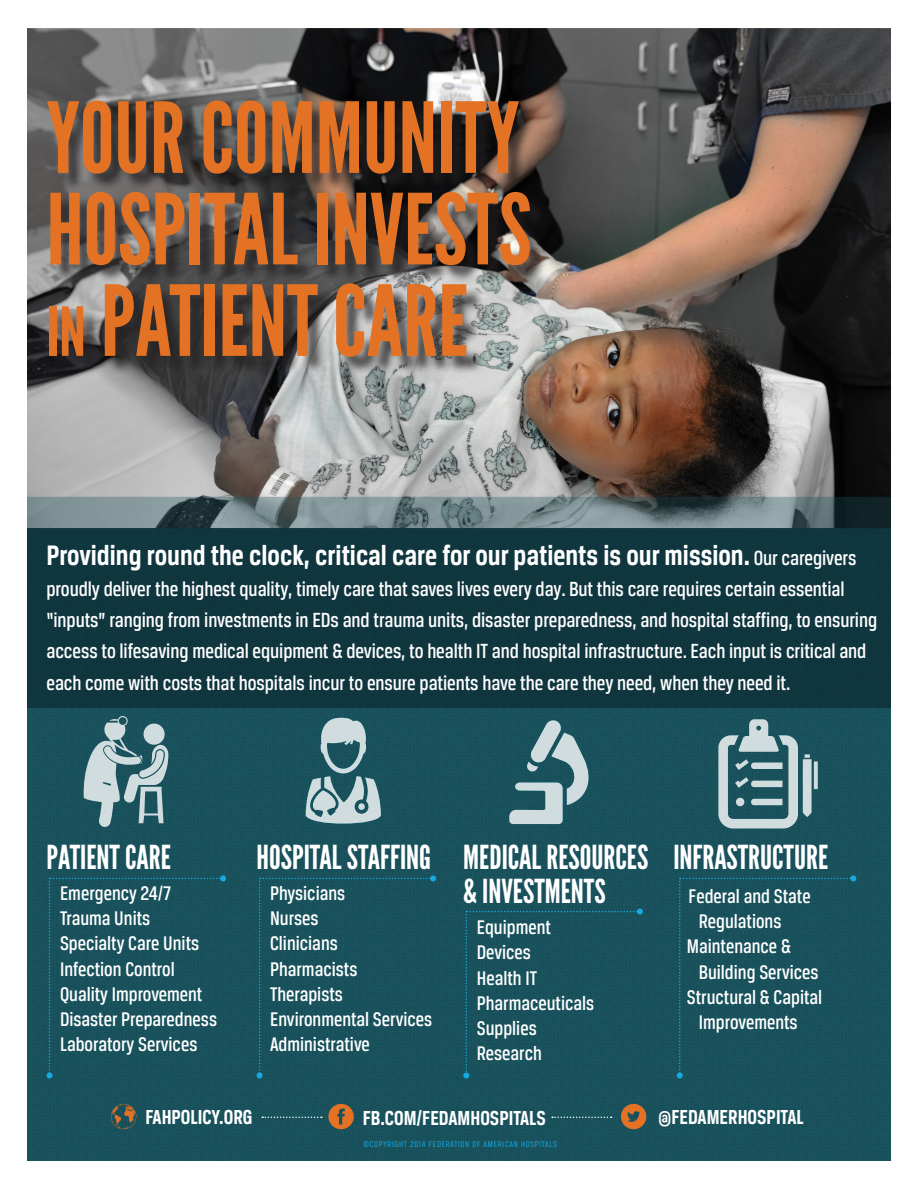
<style>
.page{position:relative;width:918px;height:1188px;background:#fff}
.page>*{position:absolute;margin:0;border:0;box-sizing:border-box;transform-origin:0 0}
.t1{font:97.5px/91.5px "League Gothic";color:#e47225}
.t2{font:33px/34.2px "League Gothic";color:#fff}
.t3{font:700 30px "Breuer Condensed";color:#fff}
.t4{font:500 21.75px/31.2px "Breuer Condensed";letter-spacing:-.005em;color:#fff}
.t5{font:700 21.45px "Breuer Condensed";color:#fff}
.t6{font:500 21px/25.2px "Breuer Condensed";color:#fff}
.t7{font:9px "Breuer Condensed";letter-spacing:.08em;color:#14a9e1}
.s1{font-size:67.5px}
.s2{font-weight:500;font-size:21.75px}
</style>
<div class="page">
<img style="left:27px;top:28px;width:864px;height:1133px">
<div style="left:27px;top:528px;width:864px;height:179px;background:#10353e"></div>
<svg style="left:111px;top:1104px;width:25px;height:25px"></svg>
<svg style="left:328px;top:1104px;width:26px;height:25px"></svg>
<svg style="left:621px;top:1104px;width:25px;height:25px"></svg>
<svg style="left:262px;top:1117px;width:60px;height:1px"></svg>
<svg style="left:552px;top:1117px;width:60px;height:1px"></svg>
<svg style="left:82px;top:716px;width:86px;height:111px;background:#6b8f96"></svg>
<div style="left:46px;top:875px;width:180px;height:203px;background:#18515c"></div>
<div style="left:257px;top:875px;width:179px;height:203px;background:#18515c"></div>
<svg style="left:306px;top:717px;width:75px;height:108px;background:#698e96"></svg>
<div style="left:463px;top:909px;width:180px;height:169px;background:#18515c"></div>
<svg style="left:509px;top:719px;width:81px;height:105px;background:#618890"></svg>
<div style="left:50px;top:103px;width:498px;height:272px;background:#231f20;opacity:.75"></div>
<svg style="left:718px;top:719px;width:94px;height:110px;background:#678c93"></svg>
<svg style="left:814px;top:761px;width:4px;height:28px"></svg>
<div style="left:677px;top:875px;width:179px;height:203px;background:#19515c"></div>
<p class="t1" style="left:46px;top:93px;width:487px">YOUR COMMUNITY<br>HOSPITAL INVESTS<br><span class="s1">IN</span> PATIENT CARE</p>
<p class="t3" style="left:46px;top:539px;width:812px">Providing round the clock, critical care for our patients is our mission. <span class="s2">Our caregivers</span></p>
<p class="t4" style="left:46px;top:573px;width:832px">proudly deliver the highest quality, timely care that saves lives every day. But this care requires certain essential “inputs” ranging from investments in EDs and trauma units, disaster preparedness, and hospital staffing, to ensuring access to lifesaving medical equipment &amp; devices, to health IT and hospital infrastructure. Each input is critical and each come with costs that hospitals incur to ensure patients have the care they need, when they need it.</p>
<p class="t2" style="left:46px;top:840px;width:126px">PATIENT CARE</p>
<p class="t6" style="left:60px;top:880px;width:113px">Emergency 24/7</p>
<p class="t6" style="left:60px;top:906px;width:92px">Trauma Units</p>
<p class="t6" style="left:60px;top:931px;width:141px">Specialty Care Units</p>
<p class="t6" style="left:60px;top:956px;width:116px">Infection Control</p>
<p class="t6" style="left:60px;top:981px;width:144px">Quality Improvement</p>
<p class="t6" style="left:60px;top:1006px;width:159px">Disaster Preparedness</p>
<p class="t6" style="left:60px;top:1032px;width:139px">Laboratory Services</p>
<p class="t2" style="left:257px;top:840px;width:176px">HOSPITAL STAFFING</p>
<p class="t6" style="left:270px;top:880px;width:77px">Physicians</p>
<p class="t6" style="left:270px;top:906px;width:50px">Nurses</p>
<p class="t6" style="left:270px;top:931px;width:69px">Clinicians</p>
<p class="t6" style="left:270px;top:956px;width:89px">Pharmacists</p>
<p class="t6" style="left:270px;top:981px;width:74px">Therapists</p>
<p class="t6" style="left:270px;top:1006px;width:164px">Environmental Services</p>
<p class="t6" style="left:270px;top:1032px;width:101px">Administrative</p>
<p class="t2" style="left:463px;top:840px;width:187px">MEDICAL RESOURCES &amp; INVESTMENTS</p>
<p class="t6" style="left:477px;top:915px;width:76px">Equipment</p>
<p class="t6" style="left:477px;top:940px;width:56px">Devices</p>
<p class="t6" style="left:477px;top:965px;width:62px">Health IT</p>
<p class="t6" style="left:477px;top:990px;width:119px">Pharmaceuticals</p>
<p class="t6" style="left:477px;top:1015px;width:61px">Supplies</p>
<p class="t6" style="left:477px;top:1041px;width:67px">Research</p>
<p class="t2" style="left:673px;top:840px;width:156px">INFRASTRUCTURE</p>
<p class="t6" style="left:699px;top:883px;width:113px;text-indent:-10px">Federal and State<br>Regulations</p>
<p class="t6" style="left:699px;top:934px;width:121px;text-indent:-12px">Maintenance &amp;<br>Building Services</p>
<p class="t6" style="left:687px;top:984px;width:137px">Structural &amp; Capital</p>
<p class="t6" style="left:699px;top:1009px;width:100px">Improvements</p>
<p class="t5" style="left:145px;top:1105px;width:109px">FAHPOLICY.ORG</p>
<p class="t5" style="left:363px;top:1106px;width:185px">FB.COM/FEDAMHOSPITALS</p>
<p class="t5" style="left:658px;top:1105px;width:147px">@FEDAMERHOSPITAL</p>
<p class="t7" style="left:364px;top:1139px;width:195px">©COPYRIGHT 2014 FEDERATION OF AMERICAN HOSPITALS</p>
</div>
